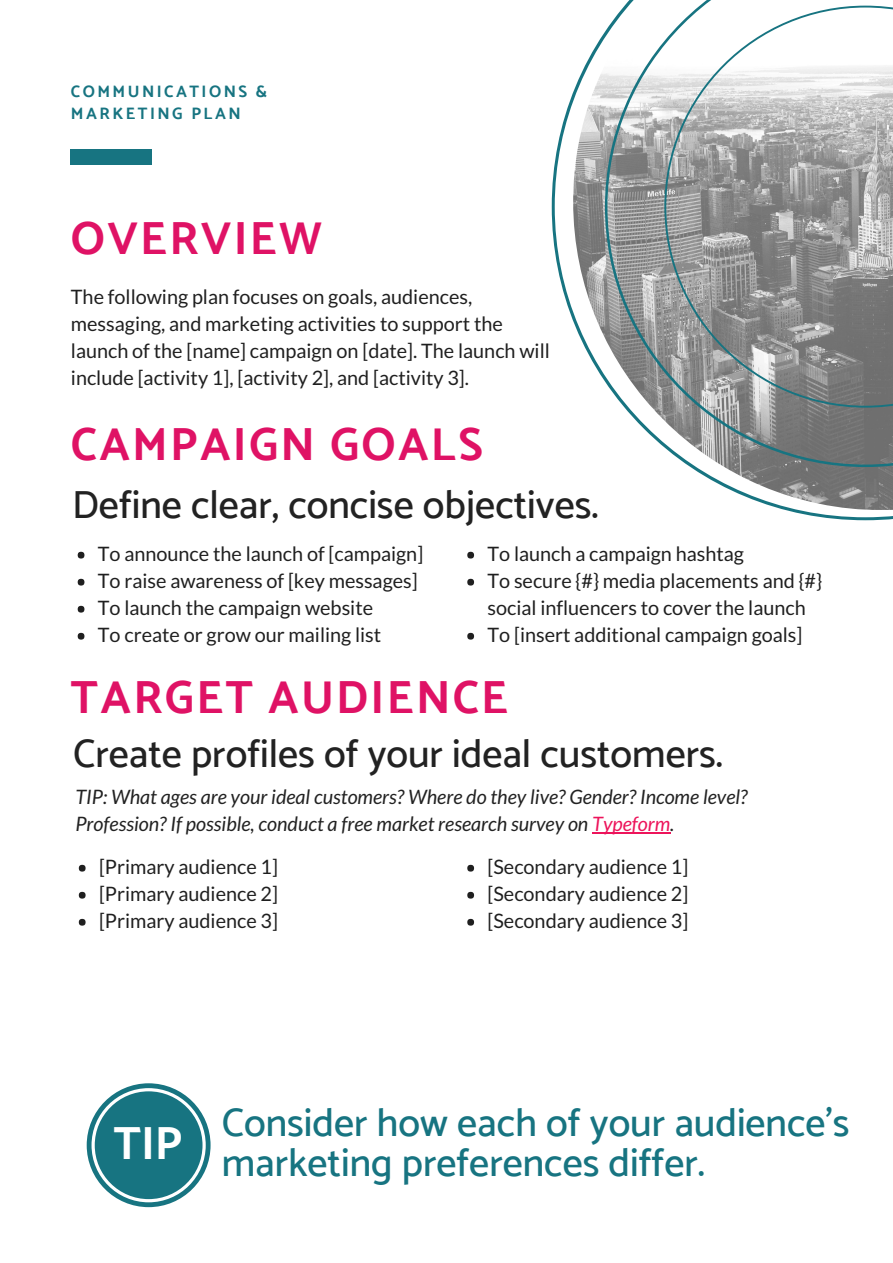
<style>
.page{position:relative;width:893px;height:1263px;background:#fff}
.page>*{position:absolute;margin:0;border:0;box-sizing:border-box;transform-origin:0 0}
.t1{font:700 46.35px "Catamaran";letter-spacing:.05em;color:#df1265}
.t2{font:700 46.35px "Catamaran";color:#fff}
.t3{font:500 39.75px "Catamaran";color:#222}
.t4{font:500 39.75px/39.5px "Catamaran";color:#177481}
.t5{font:19.8px/27px "Lato";color:#1f1f1f}
.t6{font:italic 19.8px/27px "Lato";color:#222}
.t7{font:700 16.5px/22.5px "Catamaran";letter-spacing:.15em;color:#177481}
.s1{color:#ed145b}
</style>
<div class="page">
<svg style="left:552px;top:0;width:341px;height:520px"></svg>
<div style="left:71px;top:149px;width:81px;height:15px;background:#177481"></div>
<svg style="left:78px;top:552px;width:6px;height:6px"></svg>
<svg style="left:78px;top:579px;width:6px;height:6px"></svg>
<div style="left:78px;top:606px;width:6px;height:7px;background:#1f1f1f;border-radius:50%"></div>
<div style="left:78px;top:633px;width:6px;height:7px;background:#1f1f1f;border-radius:50%"></div>
<div style="left:467px;top:552px;width:7px;height:6px;background:#1f1f1f;border-radius:50%"></div>
<div style="left:467px;top:579px;width:7px;height:6px;background:#1f1f1f;border-radius:50%"></div>
<div style="left:467px;top:633px;width:7px;height:7px;background:#1f1f1f;border-radius:50%"></div>
<div style="left:79px;top:865px;width:7px;height:6px;background:#1f1f1f;border-radius:50%"></div>
<div style="left:79px;top:892px;width:7px;height:7px;background:#1f1f1f;border-radius:50%"></div>
<div style="left:79px;top:919px;width:7px;height:7px;background:#1f1f1f;border-radius:50%"></div>
<div style="left:467px;top:865px;width:7px;height:6px;background:#1f1f1f;border-radius:50%"></div>
<div style="left:467px;top:892px;width:7px;height:7px;background:#1f1f1f;border-radius:50%"></div>
<div style="left:467px;top:919px;width:7px;height:7px;background:#1f1f1f;border-radius:50%"></div>
<svg style="left:592px;top:832px;width:78px;height:1px"></svg>
<svg style="left:87px;top:1083px;width:124px;height:124px"></svg>
<div style="left:95px;top:1091px;width:108px;height:108px;background:#177481;border-radius:50%"></div>
<p class="t7" style="left:71px;top:80px;width:198px">COMMUNICATIONS &amp;<br>MARKETING PLAN</p>
<h1 class="t1" style="left:71px;top:211px;width:253px">OVERVIEW</h1>
<p class="t5" style="left:71px;top:283px;width:480px">The following plan focuses on goals, audiences, messaging, and marketing activities to support the launch of the [name] campaign on [date]. The launch will include [activity 1], [activity 2], and [activity 3].</p>
<h1 class="t1" style="left:71px;top:417px;width:413px">CAMPAIGN GOALS</h1>
<h2 class="t3" style="left:72px;top:481px;width:528px">Define clear, concise objectives.</h2>
<p class="t5" style="left:98px;top:540px;width:327px">To announce the launch of [campaign] To raise awareness of [key messages] To launch the campaign website<br>To create or grow our mailing list</p>
<p class="t5" style="left:487px;top:540px;width:336px">To launch a campaign hashtag<br>To secure {#} media placements and {#} social influencers to cover the launch To [insert additional campaign goals]</p>
<h1 class="t1" style="left:71px;top:669px;width:439px">TARGET AUDIENCE</h1>
<h2 class="t3" style="left:73px;top:730px;width:651px">Create profiles of your ideal customers.</h2>
<p class="t6" style="left:75px;top:783px;width:674px">TIP: What ages are your ideal customers? Where do they live? Gender? Income level?<br>Profession? If possible, conduct a free market research survey on <span class="s1">Typeform</span>.</p>
<p class="t5" style="left:99px;top:853px;width:181px;text-align:justify">[Primary audience 1] [Primary audience 2] [Primary audience 3]</p>
<p class="t5" style="left:487px;top:853px;width:202px;text-align:justify">[Secondary audience 1] [Secondary audience 2] [Secondary audience 3]</p>
<h1 class="t2" style="left:114px;top:1115px;width:70px">TIP</h1>
<h2 class="t4" style="left:222px;top:1103px;width:629px">Consider how each of your audience's marketing preferences differ.</h2>
</div>
